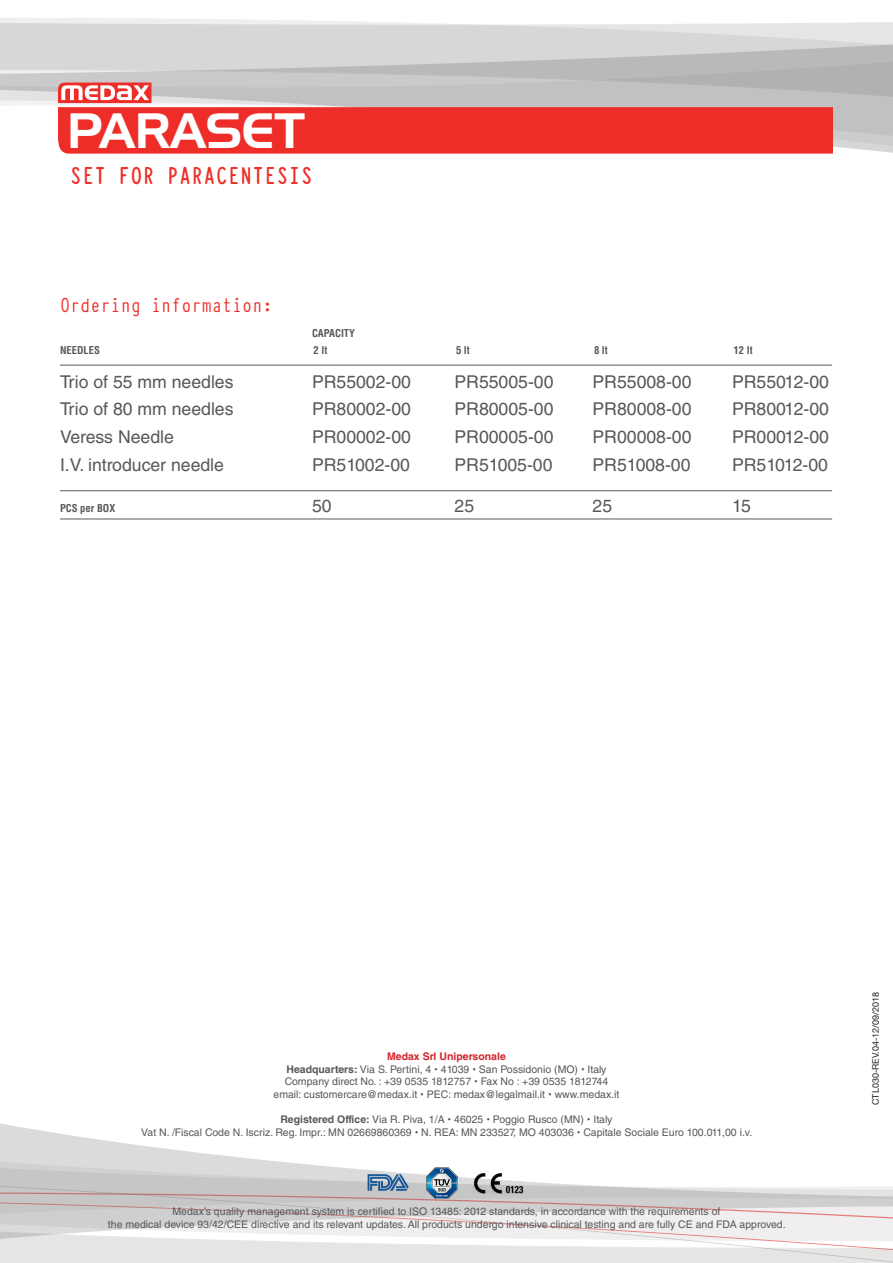
<style>
.page{position:relative;width:893px;height:1263px;background:#fff}
.page>*{position:absolute;margin:0;border:0;box-sizing:border-box;transform-origin:0 0}
.t1{font:48.3px "Handel Gothic BT";color:#fff}
.t2{font:700 27px "Typewriter Condensed";color:#ee2d28}
.t3{font:22.5px "Typewriter Condensed";color:#ee2d28}
.t4{font:17.7px "Helvetica LT Std";color:#57585a}
.t5{font:10.5px "Helvetica LT Std";color:#57585a}
.t6{font:700 condensed 10.5px "Helvetica LT Std";color:#57585a}
.t7{font:700 10.5px "Helvetica LT Std";color:#d1232a}
.t8{font:9px "Helvetica Neue";color:#231f20}
.s1{font-weight:700}
.s2{font-family:"Helvetica Neue"}
</style>
<div class="page">
<svg style="left:0;top:18px;width:893px;height:135px;background:#d4d3d3"></svg>
<svg style="left:0;top:1123px;width:426px;height:53px"></svg>
<svg style="left:0;top:1176px;width:577px;height:9px;background:#cfcfd0"></svg>
<svg style="left:0;top:1185px;width:893px;height:78px;background:#e0dcdc"></svg>
<svg style="left:58px;top:83px;width:775px;height:71px;background:#e15f5c"></svg>
<img style="left:426px;top:1167px;width:32px;height:31px">
<img style="left:474px;top:1172px;width:49px;height:22px">
<svg style="left:368px;top:1174px;width:41px;height:17px"></svg>
<hr style="left:60px;top:365px;width:772px;height:1px;background:#57585a">
<hr style="left:60px;top:519px;width:772px;height:1px;background:#57585a">
<hr style="left:60px;top:490px;width:772px;height:1px;background:#57585a">
<p class="t1" style="left:67px;top:102px;width:239px">PARASET</p>
<p class="t2" style="left:70px;top:156px;width:244px">SET FOR PARACENTESIS</p>
<p class="t3" style="left:60px;top:289px;width:214px">Ordering information:</p>
<p class="t6" style="left:312px;top:327px;width:45px">CAPACITY</p>
<p class="t6" style="left:60px;top:343px;width:41px">NEEDLES</p>
<p class="t6" style="left:314px;top:343px;width:15px">2 lt</p>
<p class="t6" style="left:456px;top:343px;width:15px">5 lt</p>
<p class="t6" style="left:594px;top:343px;width:15px">8 lt</p>
<p class="t6" style="left:733px;top:343px;width:21px">12 lt</p>
<p class="t4" style="left:60px;top:371px;width:175px">Trio of 55 mm needles</p>
<p class="t4" style="left:312px;top:371px;width:101px">PR55002-00</p>
<p class="t4" style="left:455px;top:371px;width:101px">PR55005-00</p>
<p class="t4" style="left:593px;top:371px;width:101px">PR55008-00</p>
<p class="t4" style="left:732px;top:371px;width:98px">PR55012-00</p>
<p class="t4" style="left:60px;top:399px;width:175px">Trio of 80 mm needles</p>
<p class="t4" style="left:312px;top:399px;width:101px">PR80002-00</p>
<p class="t4" style="left:455px;top:399px;width:101px">PR80005-00</p>
<p class="t4" style="left:593px;top:399px;width:101px">PR80008-00</p>
<p class="t4" style="left:732px;top:399px;width:98px">PR80012-00</p>
<p class="t4" style="left:60px;top:427px;width:115px">Veress Needle</p>
<p class="t4" style="left:312px;top:427px;width:101px">PR00002-00</p>
<p class="t4" style="left:455px;top:427px;width:101px">PR00005-00</p>
<p class="t4" style="left:593px;top:427px;width:101px">PR00008-00</p>
<p class="t4" style="left:732px;top:427px;width:98px">PR00012-00</p>
<p class="t4" style="left:60px;top:455px;width:166px">I.V. introducer needle</p>
<p class="t4" style="left:312px;top:455px;width:100px">PR51002-00</p>
<p class="t4" style="left:455px;top:455px;width:100px">PR51005-00</p>
<p class="t4" style="left:593px;top:455px;width:100px">PR51008-00</p>
<p class="t4" style="left:732px;top:455px;width:98px">PR51012-00</p>
<p class="t6" style="left:60px;top:501px;width:57px">PCS per BOX</p>
<p class="t4" style="left:312px;top:495px;width:21px">50</p>
<p class="t4" style="left:455px;top:495px;width:21px">25</p>
<p class="t4" style="left:592px;top:495px;width:21px">25</p>
<p class="t4" style="left:732px;top:495px;width:20px">15</p>
<p class="t7" style="left:387px;top:1050px;width:120px">Medax Srl Unipersonale</p>
<p class="t5" style="left:286px;top:1063px;width:322px"><span class="s1">Headquarters:</span> Via S. Pertini, 4 <span class="s2">•</span> 41039 <span class="s2">•</span> San Possidonio (MO) <span class="s2">•</span> Italy</p>
<p class="t5" style="left:285px;top:1076px;width:325px">Company direct No. : +39 0535 1812757 <span class="s2">•</span> Fax No : +39 0535 1812744</p>
<p class="t5" style="left:274px;top:1088px;width:347px">email: customercare@medax.it <span class="s2">•</span> PEC: medax@legalmail.it <span class="s2">•</span> www.medax.it</p>
<p class="t5" style="left:281px;top:1113px;width:333px"><span class="s1">Registered Office:</span> Via R. Piva, 1/A <span class="s2">•</span> 46025 <span class="s2">•</span> Poggio Rusco (MN) <span class="s2">•</span> Italy</p>
<p class="t5" style="left:141px;top:1126px;width:612px">Vat N. /Fiscal Code N. Iscriz. Reg. Impr.: MN 02669860369 <span class="s2">•</span> N. REA: MN 233527, MO 403036 <span class="s2">•</span> Capitale Sociale Euro 100.011,00 i.v.</p>
<p class="t5" style="left:172px;top:1205px;width:549px">Medax’s quality management system is certified to ISO 13485: 2012 standards, in accordance with the requirements of</p>
<p class="t5" style="left:108px;top:1218px;width:679px">the medical device 93/42/CEE directive and its relevant updates. All products undergo intensive clinical testing and are fully CE and FDA approved.</p>
<p class="t8" style="left:869px;top:1105px;width:115px;rotate:-90deg">CTL030-REV.04-12/09/2018</p>
</div>
